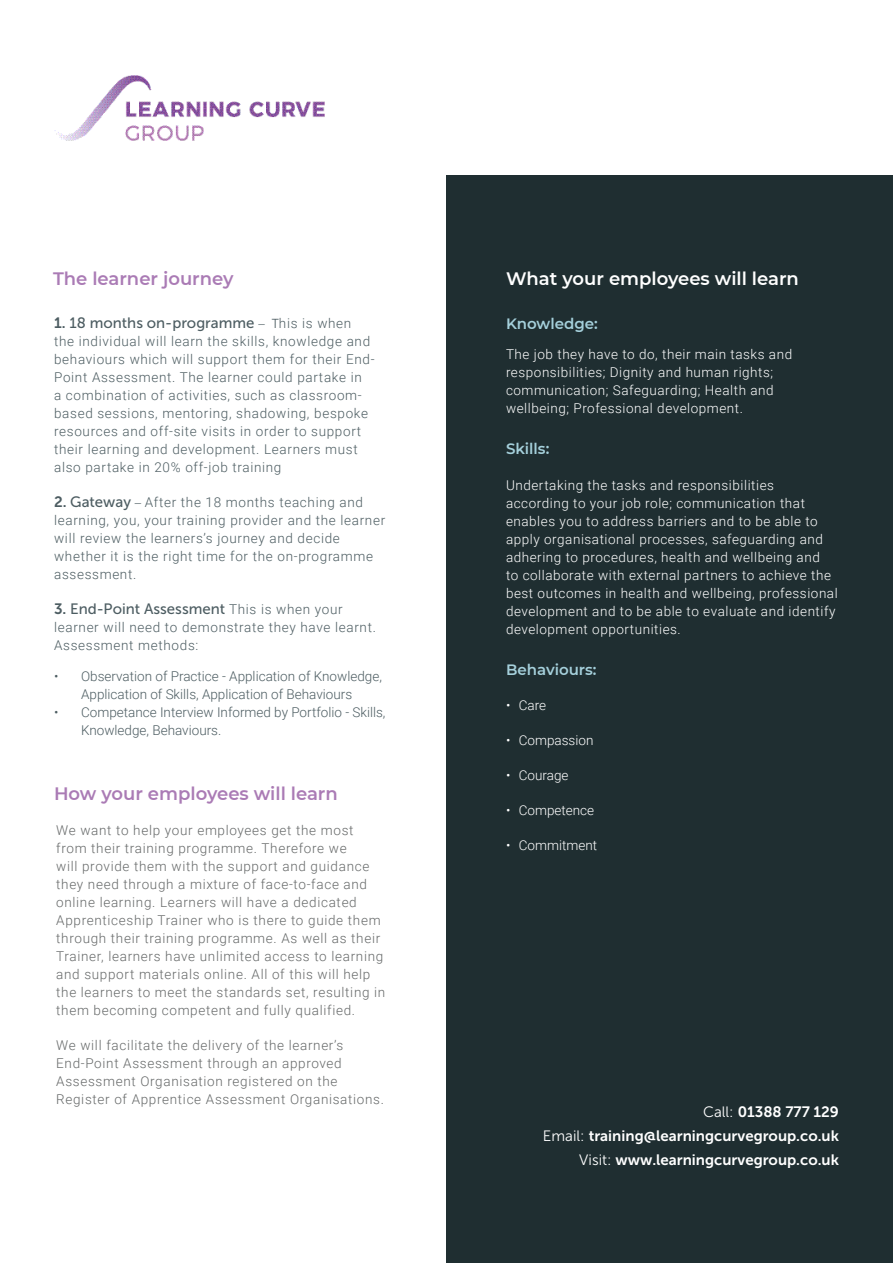
<style>
.page{position:relative;width:893px;height:1263px;background:#fff}
.page>*{position:absolute;margin:0;border:0;box-sizing:border-box;transform-origin:0 0}
.B1_Headers{font:600 18px "Montserrat";color:#aa7bb5}
.B1_Headers-2{font:600 18px "Montserrat";color:#fff}
.t1{font:15px/24px "Museo Sans 700";color:#fff;text-align:right}
.B1{font:15px "Museo Sans 500";color:#4d5d62}
.B1-2{font:600 15px "Montserrat";color:#a5d0db}
.B1_Headers-3{font:600 15px "Montserrat";color:#a5d0db}
.B1-3{font:300 13.5px/18px "Roboto";letter-spacing:.05em;color:#666969}
.B1-4{font:300 13.5px/18px "Roboto";letter-spacing:.05em;color:#4d5d62}
.B1-5{font:300 13.5px/18px "Roboto";letter-spacing:.04em;color:#fff}
.B1-6{font:300 13.5px/18px "Roboto";color:#4d5d62;text-align:center}
.B1-7{font:300 13.5px "Roboto";color:#fff}
.s1{font-family:"Museo Sans 700"}
.s2{font-family:"Helvetica";font-weight:300;font-size:12.75px}
.s3{font-family:"Roboto";font-weight:300;font-size:13.5px}
.s4{font-family:"Museo Sans 700";font-weight:400;font-size:15px}
.s5{font-family:"Museo Sans 500";font-weight:400;font-size:15px}
.s6{font-family:"Helvetica";font-size:12.75px}
.s7{font-family:"Museo Sans 300"}
</style>
<div class="page">
<div style="left:446px;top:176px;width:447px;height:1087px;background:#1f2e31"></div>
<img style="left:54px;top:75px;width:270px;height:65px">
<p class="B1_Headers" style="left:53px;top:266px;width:182px">The learner journey</p>
<p class="B1" style="left:54px;top:315px;width:299px"><span class="s1">1.</span> 18 months on-programme <span class="s2">– T</span><span class="s3">his is when</span></p>
<p class="B1-4" style="left:54px;top:332px;width:322px">the individual will learn the skills, knowledge and behaviours which will support them for their End-Point Assessment. The learner could partake in<br>a combination of activities, such as classroom&shy;based sessions, mentoring, shadowing, bespoke resources and off-site visits in order to support their learning and development. Learners must also partake in 20% off-job training</p>
<p class="B1-4" style="left:54px;top:493px;width:333px"><span class="s4">2.</span> <span class="s5">Gateway</span> <span class="s6">–</span> After the 18 months teaching and learning, you, your training provider and the learner will review the learners’s journey and decide whether it is the right time for the on-programme assessment.</p>
<p class="B1" style="left:54px;top:601px;width:290px"><span class="s1">3.</span> End-Point Assessment <span class="s3">This is when your</span></p>
<p class="B1-4" style="left:54px;top:618px;width:323px">learner will need to demonstrate they have learnt.<br>Assessment methods:</p>
<p class="B1-6" style="left:54px;top:667px;width:329px">• Observation of Practice - Application of Knowledge,<br>Application of Skills, Application of Behaviours</p>
<p class="B1-6" style="left:81px;top:703px;width:306px;text-align:left;text-indent:-27px">• Competance Interview Informed by Portfolio - Skills,<br>Knowledge, Behaviours.</p>
<p class="B1_Headers" style="left:54px;top:781px;width:285px">How your employees will learn</p>
<p class="B1-3" style="left:56px;top:820px;width:331px">We want to help your employees get the most from their training programme. Therefore we<br>will provide them with the support and guidance they need through a mixture of face-to-face and online learning. Learners will have a dedicated Apprenticeship Trainer who is there to guide them through their training programme. As well as their Trainer, learners have unlimited access to learning and support materials online. All of this will help the learners to meet the standards set, resulting in them becoming competent and fully qualified.</p>
<p class="B1-3" style="left:56px;top:1035px;width:329px">We will facilitate the delivery of the learner’s End-Point Assessment through an approved Assessment Organisation registered on the Register of Apprentice Assessment Organisations.</p>
<p class="B1_Headers-2" style="left:506px;top:266px;width:294px">What your employees will learn</p>
<p class="B1_Headers-3" style="left:506px;top:313px;width:93px">Knowledge:</p>
<p class="B1-5" style="left:506px;top:345px;width:288px">The job they have to do, their main tasks and responsibilities; Dignity and human rights; communication; Safeguarding; Health and wellbeing; Professional development.</p>
<p class="B1-2" style="left:506px;top:438px;width:45px">Skills:</p>
<p class="B1-5" style="left:506px;top:475px;width:333px">Undertaking the tasks and responsibilities according to your job role; communication that enables you to address barriers and to be able to apply organisational processes, safeguarding and adhering to procedures, health and wellbeing and<br>to collaborate with external partners to achieve the best outcomes in health and wellbeing, professional development and to be able to evaluate and identify development opportunities.</p>
<p class="B1-2" style="left:506px;top:658px;width:92px">Behaviours:</p>
<p class="B1-5" style="left:506px;top:695px;width:42px">• Care</p>
<p class="B1-7" style="left:506px;top:730px;width:89px">• Compassion</p>
<p class="B1-7" style="left:506px;top:765px;width:64px">• Courage</p>
<p class="B1-7" style="left:506px;top:800px;width:90px">• Competence</p>
<p class="B1-7" style="left:506px;top:835px;width:93px">• Commitment</p>
<p class="t1" style="left:543px;top:1100px;width:297px"><span class="s7">Call:</span> 01388 777 129<br><span class="s7">Email:</span> training@learningcurvegroup.co.uk<br><span class="s7">Visit:</span> www.learningcurvegroup.co.uk</p>
</div>
